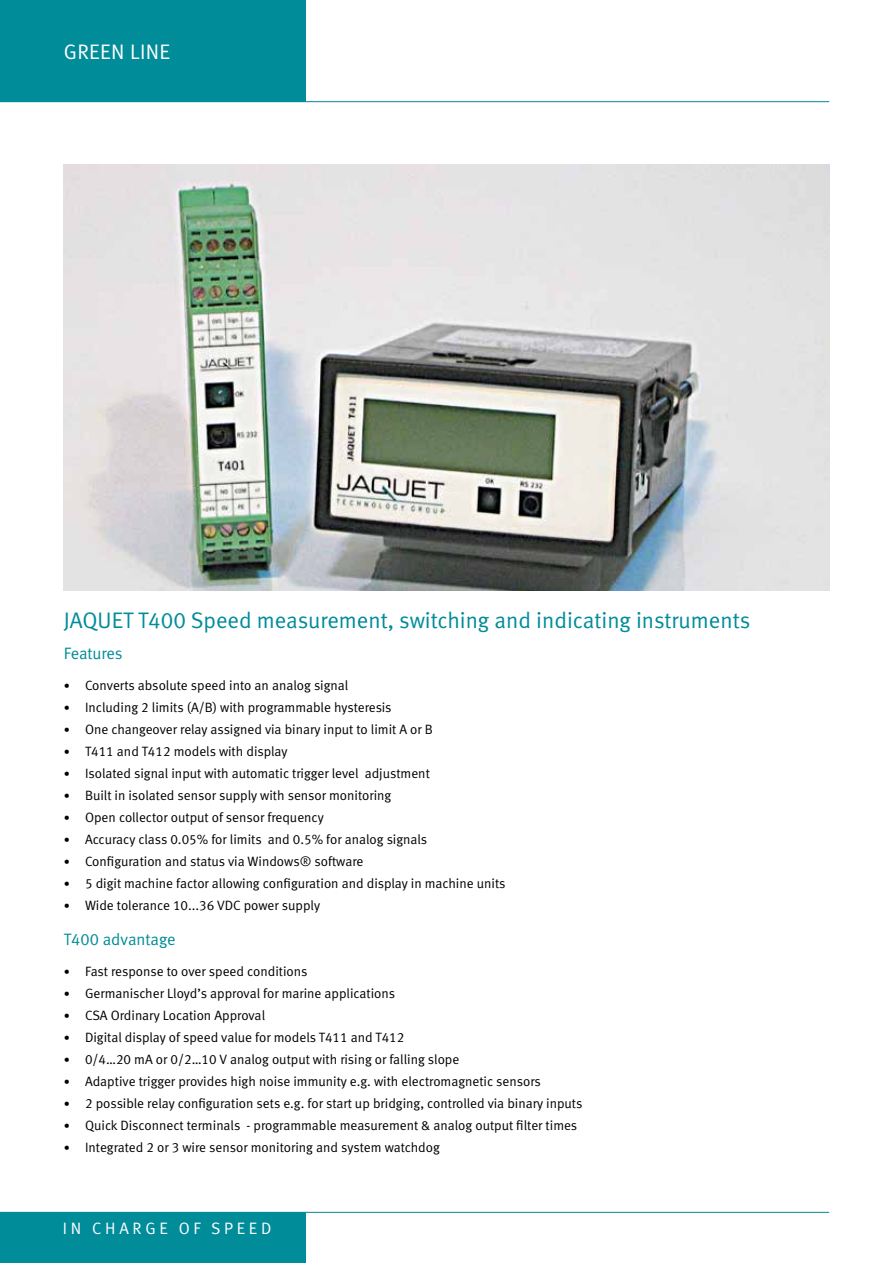
<style>
.page{position:relative;width:893px;height:1263px;background:#fff}
.page>*{position:absolute;margin:0;border:0;box-sizing:border-box;transform-origin:0 0}
.t1{font:22.5px "Meta Normal LF";color:#008c99}
.t2{font:21px "Meta Normal LF";letter-spacing:.015em;color:#fff}
.t3{font:16.5px "Meta Normal LF";letter-spacing:-.005em;color:#008c99}
.t4{font:16.5px "Meta Normal LF";letter-spacing:.225em;color:#fff}
.t5{font:13.5px "Meta Normal LF";color:#000}
.s1{font-size:12px}
</style>
<div class="page">
<div style="left:0;top:0;width:306px;height:102px;background:#008c99"></div>
<hr style="left:0;top:101px;width:829px;height:1px;background:#008c99">
<div style="left:0;top:1212px;width:306px;height:51px;background:#008c99"></div>
<hr style="left:0;top:1212px;width:829px;height:1px;background:#008c99">
<img style="left:64px;top:165px;width:765px;height:426px">
<h2 class="t2" style="left:64px;top:40px;width:108px">GREEN LINE</h2>
<h1 class="t1" style="left:64px;top:607px;width:688px">JAQUET T400 Speed measurement, switching and indicating instruments</h1>
<p class="t3" style="left:64px;top:644px;width:60px">Features</p>
<p class="t5" style="left:64px;top:677px;width:286px"><span class="s1">•</span> Converts absolute speed into an analog signal</p>
<p class="t5" style="left:64px;top:699px;width:329px"><span class="s1">•</span> Including 2 limits (A/B) with programmable hysteresis</p>
<p class="t5" style="left:64px;top:721px;width:371px"><span class="s1">•</span> One changeover relay assigned via binary input to limit A or B</p>
<p class="t5" style="left:64px;top:743px;width:225px"><span class="s1">•</span> T411 and T412 models with display</p>
<p class="t5" style="left:64px;top:765px;width:368px"><span class="s1">•</span> Isolated signal input with automatic trigger level adjustment</p>
<p class="t5" style="left:64px;top:787px;width:329px"><span class="s1">•</span> Built in isolated sensor supply with sensor monitoring</p>
<p class="t5" style="left:64px;top:809px;width:262px"><span class="s1">•</span> Open collector output of sensor frequency</p>
<p class="t5" style="left:64px;top:831px;width:365px"><span class="s1">•</span> Accuracy class 0.05% for limits and 0.5% for analog signals</p>
<p class="t5" style="left:64px;top:853px;width:301px"><span class="s1">•</span> Configuration and status via Windows® software</p>
<p class="t5" style="left:64px;top:875px;width:443px"><span class="s1">•</span> 5 digit machine factor allowing configuration and display in machine units</p>
<p class="t5" style="left:64px;top:897px;width:258px"><span class="s1">•</span> Wide tolerance 10...36 VDC power supply</p>
<p class="t3" style="left:64px;top:930px;width:113px">T400 advantage</p>
<p class="t5" style="left:64px;top:963px;width:245px"><span class="s1">•</span> Fast response to over speed conditions</p>
<p class="t5" style="left:64px;top:985px;width:333px"><span class="s1">•</span> Germanischer Lloyd’s approval for marine applications</p>
<p class="t5" style="left:64px;top:1007px;width:203px"><span class="s1">•</span> CSA Ordinary Location Approval</p>
<p class="t5" style="left:64px;top:1029px;width:342px"><span class="s1">•</span> Digital display of speed value for models T411 and T412</p>
<p class="t5" style="left:64px;top:1051px;width:397px"><span class="s1">•</span> 0/4…20 mA or 0/2…10 V analog output with rising or falling slope</p>
<p class="t5" style="left:64px;top:1073px;width:479px"><span class="s1">•</span> Adaptive trigger provides high noise immunity e.g. with electromagnetic sensors</p>
<p class="t5" style="left:64px;top:1095px;width:520px"><span class="s1">•</span> 2 possible relay configuration sets e.g. for start up bridging, controlled via binary inputs</p>
<p class="t5" style="left:64px;top:1117px;width:515px"><span class="s1">•</span> Quick Disconnect terminals - programmable measurement &amp; analog output filter times</p>
<p class="t5" style="left:64px;top:1139px;width:378px"><span class="s1">•</span> Integrated 2 or 3 wire sensor monitoring and system watchdog</p>
<p class="t4" style="left:63px;top:1218px;width:210px">IN CHARGE OF SPEED</p>
</div>
